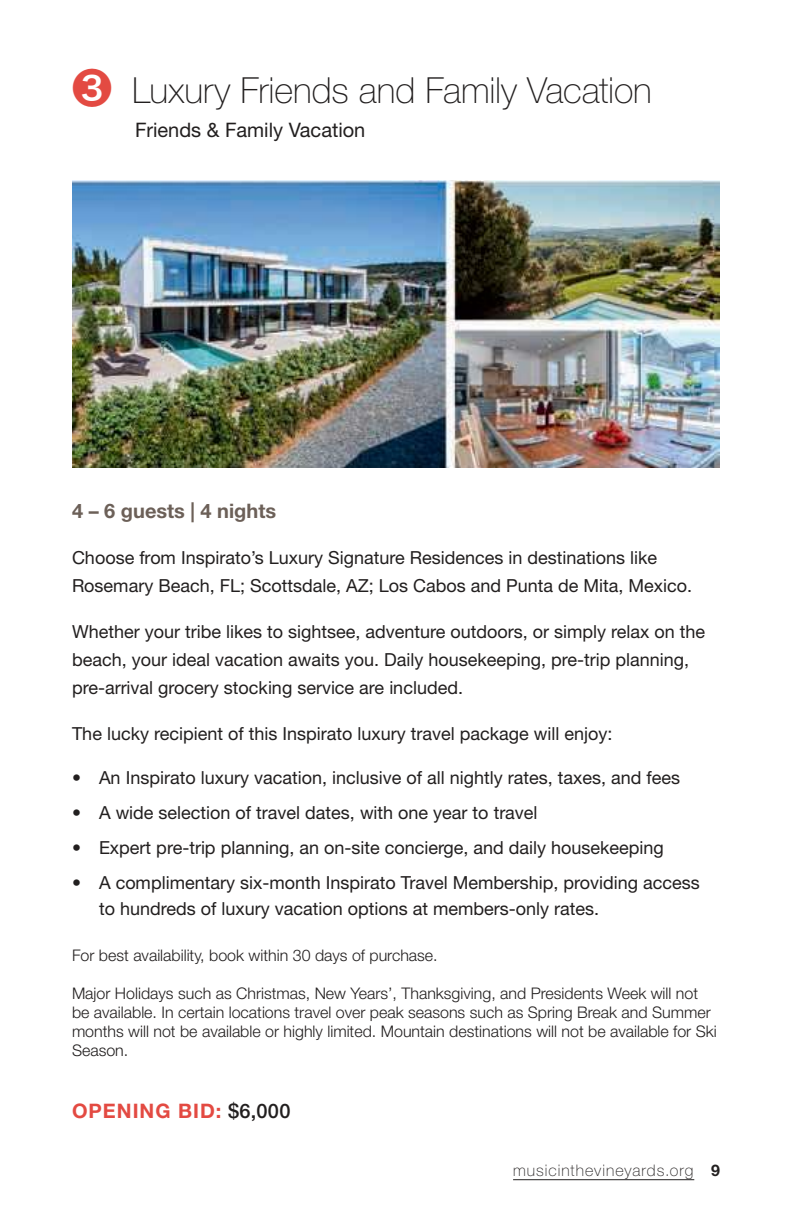
<style>
.page{position:relative;width:792px;height:1224px;background:#fff}
.page>*{position:absolute;margin:0;border:0;box-sizing:border-box;transform-origin:0 0}
.t1{font:100 36px "Helvetica Neue LT Std";letter-spacing:-.005em;color:#221f1f}
.t2{font:20px "Helvetica Neue LT Std";color:#221f1f}
.t3{font:700 20px "Helvetica Neue LT Std";color:#6c6058}
.t4{font:700 20px "Helvetica Neue LT Std";letter-spacing:.05em;color:#e34a42}
.t5{font:18px/28px "Helvetica Neue LT Std";color:#221f1f}
.t6{font:300 16px/19.2px "Helvetica Neue LT Std";color:#221f1f}
.t7{font:100 16px "Helvetica Neue LT Std";letter-spacing:.06em;color:#221f1f}
.s1{font-family:"Hiragino Sans W6";font-weight:400;font-size:40px;color:#e34a42}
.s2{font-weight:500;color:#221f1f}
.s3{font-weight:700}
</style>
<div class="page">
<img style="left:72px;top:180px;width:648px;height:288px">
<hr style="left:513px;top:1179px;width:181px;height:1px;background:#221f1f">
<h1 class="t1" style="left:72px;top:77px;width:582px"><span class="s1">❸</span> Luxury Friends and Family Vacation</h1>
<p class="t2" style="left:135px;top:121px;width:232px">Friends &amp; Family Vacation</p>
<p class="t3" style="left:72px;top:503px;width:206px">4 – 6 guests | 4 nights</p>
<p class="t5" style="left:72px;top:545px;width:622px">Choose from Inspirato’s Luxury Signature Residences in destinations like<br>Rosemary Beach, FL; Scottsdale, AZ; Los Cabos and Punta de Mita, Mexico.</p>
<p class="t5" style="left:72px;top:619px;width:635px">Whether your tribe likes to sightsee, adventure outdoors, or simply relax on the beach, your ideal vacation awaits you. Daily housekeeping, pre-trip planning, pre-arrival grocery stocking service are included.</p>
<p class="t5" style="left:72px;top:721px;width:542px">The lucky recipient of this Inspirato luxury travel package will enjoy:</p>
<p class="t5" style="left:72px;top:765px;width:610px">• An Inspirato luxury vacation, inclusive of all nightly rates, taxes, and fees</p>
<p class="t5" style="left:72px;top:800px;width:467px">• A wide selection of travel dates, with one year to travel</p>
<p class="t5" style="left:72px;top:835px;width:593px">• Expert pre-trip planning, an on-site concierge, and daily housekeeping</p>
<p class="t5" style="left:99px;top:871px;width:602px;line-height:26px;text-indent:-27px">• A complimentary six-month Inspirato Travel Membership, providing access to hundreds of luxury vacation options at members-only rates.</p>
<p class="t6" style="left:72px;top:948px;width:367px">For best availability, book within 30 days of purchase.</p>
<p class="t6" style="left:72px;top:985px;width:646px">Major Holidays such as Christmas, New Years’, Thanksgiving, and Presidents Week will not be available. In certain locations travel over peak seasons such as Spring Break and Summer months will not be available or highly limited. Mountain destinations will not be available for Ski Season.</p>
<p class="t4" style="left:72px;top:1102px;width:220px">OPENING BID: <span class="s2">$6,000</span></p>
<p class="t7" style="left:513px;top:1164px;width:208px">musicinthevineyards.org <span class="s3">9</span></p>
</div>
